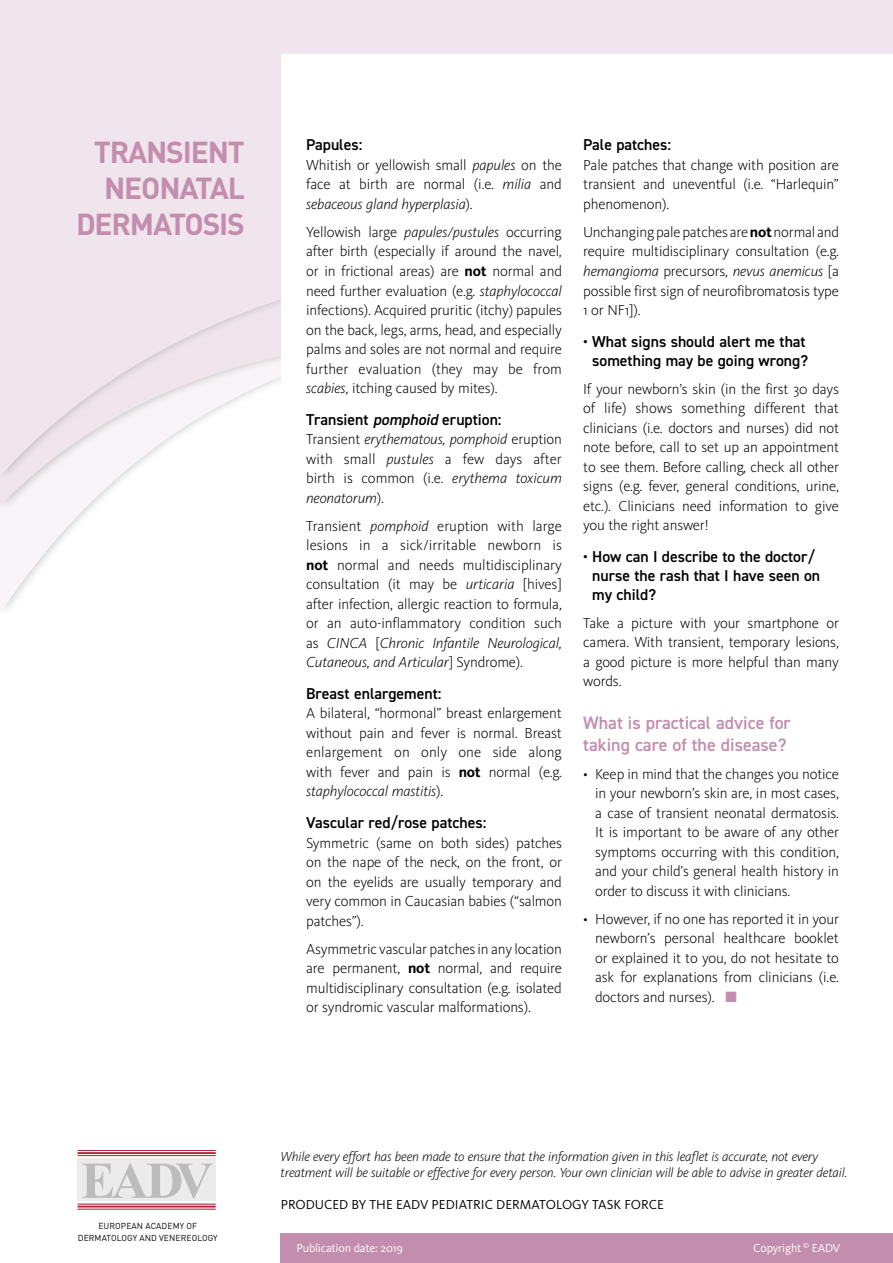
<style>
.page{position:relative;width:893px;height:1263px;background:#fff}
.page>*{position:absolute;margin:0;border:0;box-sizing:border-box;transform-origin:0 0}
.t1{font:700 30px/36px "DIN";letter-spacing:-.04em;color:#c38ead;text-align:right}
.t2{font:600 18px/21.6px "DIN2014";color:#c38ead}
.t3{font:600 15.75px/18.9px "DIN2014";color:#000;text-align:center}
.t4{font:300 15px/19.5px "Kievit Pro";letter-spacing:-.01em;color:#000;text-align:justify}
.t5{font:italic 300 13.5px/16.2px "Kievit Pro";letter-spacing:-.01em;color:#000}
.t6{font:13.5px "Kievit Pro";color:#000}
.t7{font:12px "Kievit Pro";letter-spacing:-.01em;color:#fff}
.t8{font:8.55px/11.9px "DIN";letter-spacing:.01em;color:#000;text-align:center}
.s1{font-style:italic}
.s2{font-weight:700}
.s3{color:#c38ead}
</style>
<div class="page">
<svg style="left:0;top:0;width:893px;height:613px"></svg>
<div style="left:281px;top:54px;width:612px;height:393px;background:#fff"></div>
<div style="left:281px;top:1233px;width:612px;height:30px;background:#c38ead"></div>
<div style="left:78px;top:1159px;width:138px;height:42px;background:#ebebeb"></div>
<hr style="left:78px;top:1152px;width:138px;height:2px;background:#ab273b">
<hr style="left:78px;top:1155px;width:138px;height:1px;background:#ab273b">
<hr style="left:78px;top:1150px;width:138px;height:1px;background:#ab273b">
<hr style="left:78px;top:1205px;width:138px;height:2px;background:#ab273b">
<hr style="left:78px;top:1209px;width:138px;height:1px;background:#ab273b">
<hr style="left:78px;top:1204px;width:138px;height:1px;background:#ab273b">
<svg style="left:82px;top:1163px;width:130px;height:35px"></svg>
<h1 class="t1" style="left:76px;top:133px;width:170px">TRANSIENT<br>NEONATAL<br>DERMATOSIS</h1>
<p class="t3" style="left:306px;top:135px;width:58px">Papules:</p>
<p class="t4" style="left:306px;top:155px;width:257px">Whitish or yellowish small <span class="s1">papules</span> on the face at birth are normal (i.e. <span class="s1">milia</span> and <span class="s1">sebaceous gland hyperplasia</span>).</p>
<p class="t4" style="left:306px;top:222px;width:257px">Yellowish large <span class="s1">papules/pustules</span> occurring after birth (especially if around the navel, or in frictional areas) are <span class="s2">not</span> normal and need further evaluation (e.g. <span class="s1">staphylococcal </span>infections). Acquired pruritic (itchy) papules on the back, legs, arms, head, and especially palms and soles are not normal and require further evaluation (they may be from <span class="s1">scabies</span>, itching caused by mites).</p>
<p class="t3" style="left:306px;top:409px;width:197px">Transient <span class="s1">pomphoid</span> eruption:</p>
<p class="t4" style="left:306px;top:429px;width:257px">Transient <span class="s1">erythematous, pomphoid</span> eruption with small <span class="s1">pustules</span> a few days after birth is common (i.e. <span class="s1">erythema toxicum neonatorum</span>).</p>
<p class="t4" style="left:306px;top:516px;width:257px">Transient <span class="s1">pomphoid</span> eruption with large lesions in a sick/irritable newborn is <span class="s2">not</span> normal and needs multidisciplinary consultation (it may be <span class="s1">urticaria</span> [hives] after infection, allergic reaction to formula, or an auto-inflammatory condition such as <span class="s1">CINCA</span> [<span class="s1">Chronic Infantile Neurological, Cutaneous, and Articular</span>] Syndrome).</p>
<p class="t3" style="left:306px;top:684px;width:137px">Breast enlargement:</p>
<p class="t4" style="left:306px;top:703px;width:257px">A bilateral, “hormonal” breast enlargement without pain and fever is normal. Breast enlargement on only one side along with fever and pain is <span class="s2">not</span> normal (e.g. <span class="s1">staphylococcal mastitis</span>).</p>
<p class="t3" style="left:306px;top:813px;width:182px">Vascular red/rose patches:</p>
<p class="t4" style="left:306px;top:833px;width:257px">Symmetric (same on both sides) patches on the nape of the neck, on the front, or on the eyelids are usually temporary and very common in Caucasian babies (“salmon patches”).</p>
<p class="t4" style="left:306px;top:939px;width:257px">Asymmetric vascular patches in any location are permanent, <span class="s2">not</span> normal, and require multidisciplinary consultation (e.g. isolated or syndromic vascular malformations).</p>
<p class="t3" style="left:583px;top:135px;width:90px">Pale patches:</p>
<p class="t4" style="left:583px;top:155px;width:257px">Pale patches that change with position are transient and uneventful (i.e. “Harlequin” phenomenon).</p>
<p class="t4" style="left:583px;top:222px;width:257px">Unchanging pale patches are <span class="s2">not</span> normal and require multidisciplinary consultation (e.g. <span class="s1">hemangioma</span> precursors, <span class="s1">nevus anemicus</span> [a possible first sign of neurofibromatosis type 1 or NF1]).</p>
<p class="t3" style="left:583px;top:331px;width:226px">• What signs should alert me that something may be going wrong?</p>
<p class="t4" style="left:583px;top:379px;width:257px">If your newborn’s skin (in the first 30 days of life) shows something different that clinicians (i.e. doctors and nurses) did not note before, call to set up an appointment to see them. Before calling, check all other signs (e.g. fever, general conditions, urine, etc.). Clinicians need information to give you the right answer!</p>
<p class="t3" style="left:592px;top:546px;width:229px;text-align:left;text-indent:-9px">• How can I describe to the doctor/ nurse the rash that I have seen on my child?</p>
<p class="t4" style="left:583px;top:613px;width:257px">Take a picture with your smartphone or camera. With transient, temporary lesions, a good picture is more helpful than many words.</p>
<p class="t2" style="left:583px;top:711px;width:209px">What is practical advice for taking care of the disease?</p>
<p class="t4" style="left:595px;top:764px;width:245px;text-indent:-12px">• Keep in mind that the changes you notice in your newborn’s skin are, in most cases, a case of transient neonatal dermatosis.<br>It is important to be aware of any other symptoms occurring with this condition, and your child’s general health history in order to discuss it with clinicians.</p>
<p class="t4" style="left:595px;top:909px;width:245px;text-indent:-12px">• However, if no one has reported it in your newborn’s personal healthcare booklet or explained it to you, do not hesitate to ask for explanations from clinicians (i.e. doctors and nurses). <span class="s3">■</span></p>
<p class="t5" style="left:281px;top:1148px;width:568px">While every effort has been made to ensure that the information given in this leaflet is accurate, not every treatment will be suitable or effective for every person. Your own clinician will be able to advise in greater detail.</p>
<p class="t8" style="left:78px;top:1220px;width:141px">EUROPEAN ACADEMY OF<br>DERMATOLOGY AND VENEREOLOGY</p>
<p class="t6" style="left:281px;top:1197px;width:385px">PRODUCED BY THE EADV PEDIATRIC DERMATOLOGY TASK FORCE</p>
<p class="t7" style="left:297px;top:1241px;width:108px">Publication date: 2019</p>
<p class="t7" style="left:753px;top:1241px;width:88px">Copyright <sup>©</sup> EADV</p>
</div>
